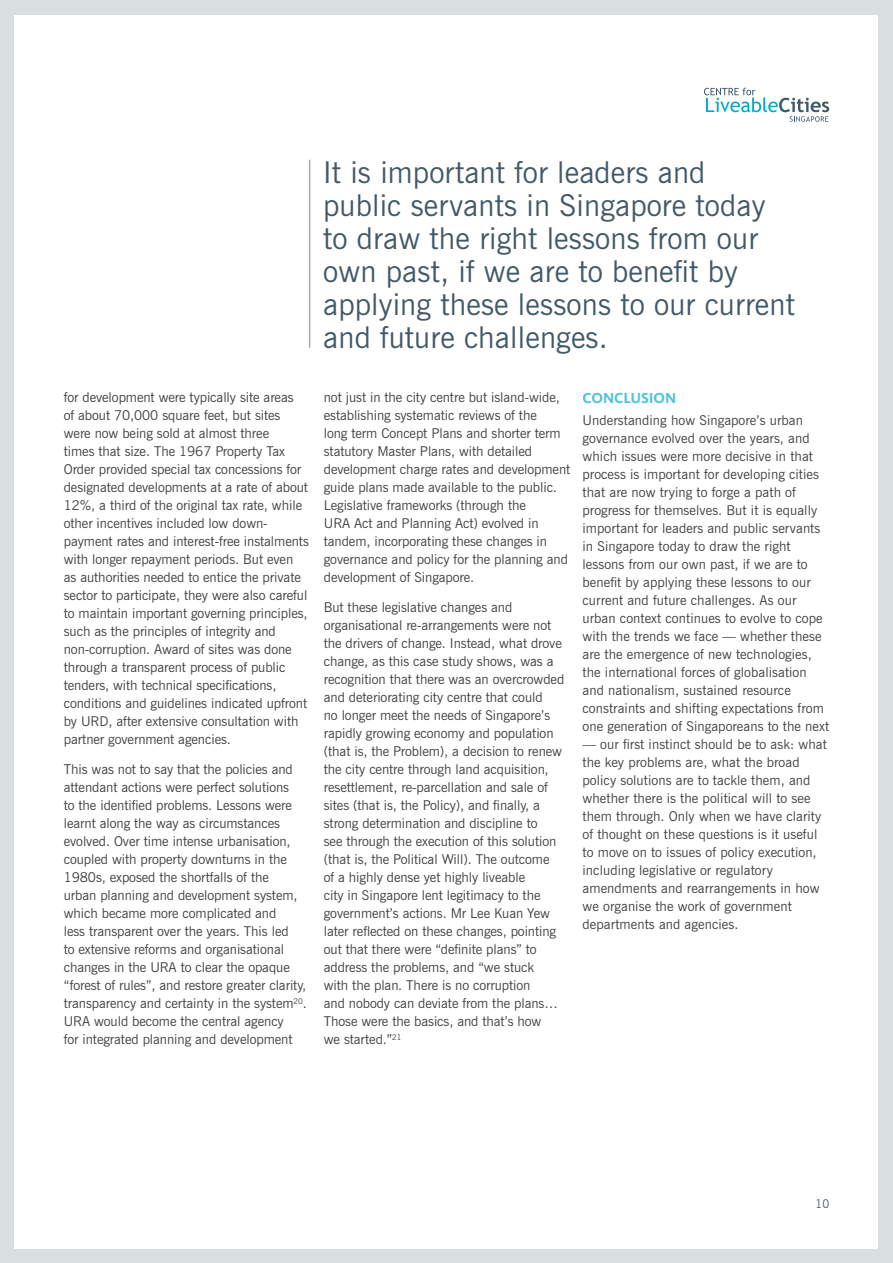
<style>
.page{position:relative;width:893px;height:1263px;background:#d9dee1}
.page>*{position:absolute;margin:0;border:0;box-sizing:border-box;transform-origin:0 0}
.t1{font:30px/33px "News Gothic BT";letter-spacing:.005em;color:#425968}
.t2{font:700 15px "Kievit OT";letter-spacing:-.005em;color:#4dc2da}
.t3{font:13.5px/18px "News Gothic BT";letter-spacing:-.005em;color:#414042}
.t4{font:12px "News Gothic BT";color:#425968;scale:.95 1}
</style>
<div class="page">
<div style="left:15px;top:15px;width:863px;height:1233px;background:#fff"></div>
<svg style="left:704px;top:88px;width:125px;height:34px"></svg>
<hr style="left:309px;top:160px;width:1px;height:188px;background:#a0acb4">
<h1 class="t1" style="left:323px;top:155px;width:473px">It is important for leaders and<br>public servants in Singapore today to draw the right lessons from our own past, if we are to benefit by applying these lessons to our current and future challenges.</h1>
<p class="t3" style="left:64px;top:388px;width:247px">for development were typically site areas<br>of about 70,000 square feet, but sites were now being sold at almost three<br>times that size. The 1967 Property Tax Order provided special tax concessions for designated developments at a rate of about 12%, a third of the original tax rate, while other incentives included low down&shy;payment rates and interest-free instalments with longer repayment periods. But even as authorities needed to entice the private sector to participate, they were also careful to maintain important governing principles, such as the principles of integrity and non-corruption. Award of sites was done through a transparent process of public tenders, with technical specifications, conditions and guidelines indicated upfront by URD, after extensive consultation with partner government agencies.</p>
<p class="t3" style="left:64px;top:760px;width:245px">This was not to say that the policies and attendant actions were perfect solutions<br>to the identified problems. Lessons were learnt along the way as circumstances evolved. Over time intense urbanisation, coupled with property downturns in the 1980s, exposed the shortfalls of the<br>urban planning and development system, which became more complicated and<br>less transparent over the years. This led<br>to extensive reforms and organisational changes in the URA to clear the opaque “forest of rules”, and restore greater clarity, transparency and certainty in the system<sup>20</sup>.<br>URA would become the central agency<br>for integrated planning and development</p>
<p class="t3" style="left:324px;top:388px;width:248px">not just in the city centre but island-wide, establishing systematic reviews of the<br>long term Concept Plans and shorter term statutory Master Plans, with detailed development charge rates and development guide plans made available to the public.<br>Legislative frameworks (through the<br>URA Act and Planning Act) evolved in tandem, incorporating these changes in governance and policy for the planning and development of Singapore.</p>
<p class="t3" style="left:324px;top:598px;width:242px">But these legislative changes and organisational re-arrangements were not the drivers of change. Instead, what drove change, as this case study shows, was a recognition that there was an overcrowded and deteriorating city centre that could<br>no longer meet the needs of Singapore’s rapidly growing economy and population (that is, the Problem), a decision to renew the city centre through land acquisition, resettlement, re-parcellation and sale of sites (that is, the Policy), and finally, a strong determination and discipline to<br>see through the execution of this solution (that is, the Political Will). The outcome<br>of a highly dense yet highly liveable<br>city in Singapore lent legitimacy to the government’s actions. Mr Lee Kuan Yew later reflected on these changes, pointing out that there were “definite plans” to address the problems, and “we stuck<br>with the plan. There is no corruption<br>and nobody can deviate from the plans… Those were the basics, and that’s how<br>we started.”<sup>21</sup></p>
<p class="t2" style="left:583px;top:389px;width:95px">CONCLUSION</p>
<p class="t3" style="left:583px;top:411px;width:248px">Understanding how Singapore’s urban governance evolved over the years, and which issues were more decisive in that process is important for developing cities that are now trying to forge a path of progress for themselves. But it is equally important for leaders and public servants in Singapore today to draw the right lessons from our own past, if we are to benefit by applying these lessons to our current and future challenges. As our urban context continues to evolve to cope with the trends we face — whether these are the emergence of new technologies, the international forces of globalisation and nationalism, sustained resource constraints and shifting expectations from one generation of Singaporeans to the next</p>
<p class="t3" style="left:583px;top:735px;width:246px">— our first instinct should be to ask: what the key problems are, what the broad policy solutions are to tackle them, and whether there is the political will to see them through. Only when we have clarity of thought on these questions is it useful to move on to issues of policy execution, including legislative or regulatory amendments and rearrangements in how we organise the work of government departments and agencies.</p>
<p class="t4" style="left:815px;top:1196px;width:16px">10</p>
</div>
